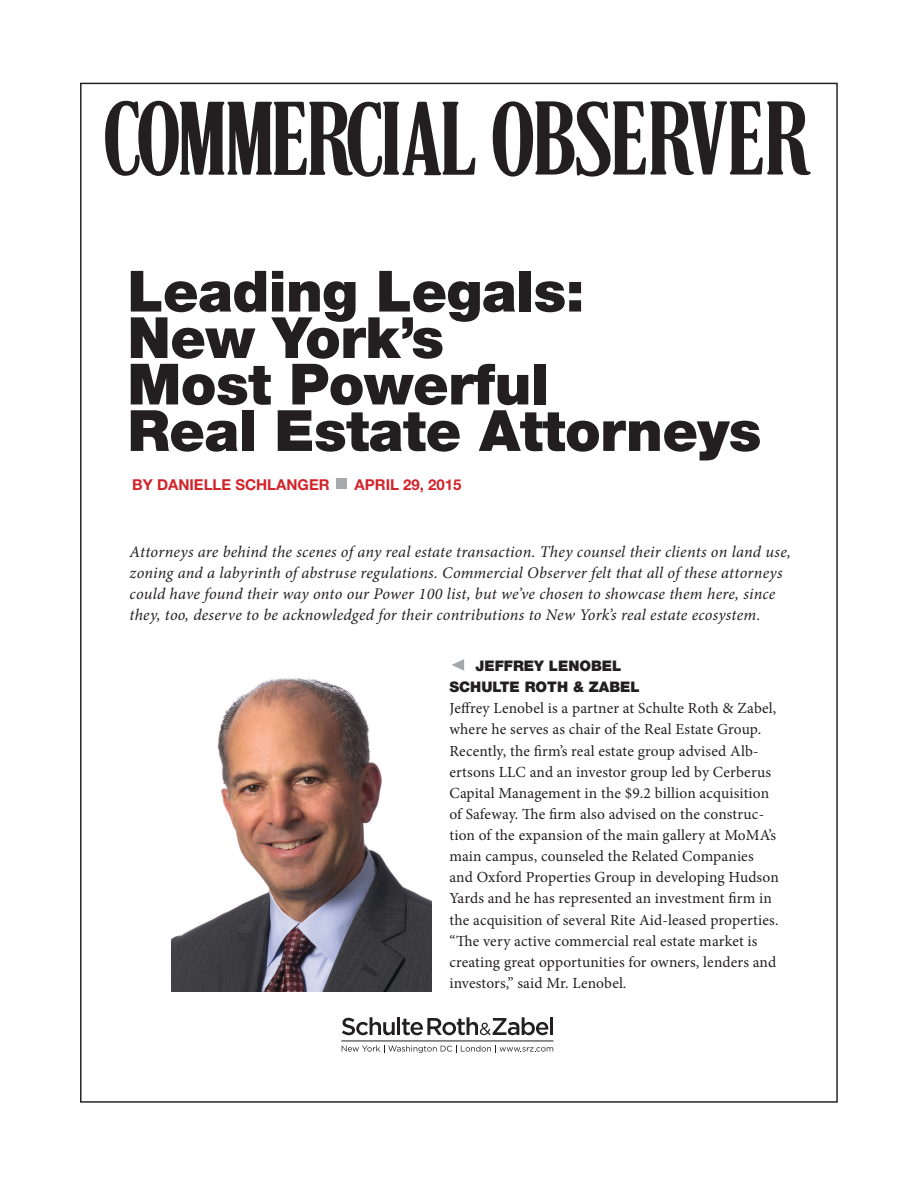
<style>
.page{position:relative;width:918px;height:1188px;background:#fff}
.page>*{position:absolute;margin:0;border:0;box-sizing:border-box;transform-origin:0 0}
.t1{font:900 57px/46.5px "Helvetica Neue LT Std";letter-spacing:-.01em;color:#231f20}
.t2{font:italic 16.2px/21.1px "Minion Pro";letter-spacing:.01em;color:#231f20}
.t3{font:15.45px/21.1px "Minion Pro";letter-spacing:.005em;color:#231f20}
.Normal__Web{font:700 15px "Helvetica Neue LT Std";color:#d2232a}
.Normal__Web-2{font:900 14.7px "Helvetica Neue LT Std";color:#231f20}
</style>
<div class="page">
<svg style="left:493px;top:101px;width:318px;height:76px"></svg>
<svg style="left:105px;top:101px;width:370px;height:76px"></svg>
<img style="left:171px;top:678px;width:261px;height:314px">
<svg style="left:452px;top:659px;width:12px;height:12px"></svg>
<div style="left:336px;top:478px;width:11px;height:11px;background:#a7a9ac"></div>
<hr style="left:341px;top:1041px;width:213px;height:1px;background:#231f20">
<svg style="left:342px;top:1045px;width:211px;height:8px"></svg>
<svg style="left:342px;top:1017px;width:53px;height:18px"></svg>
<hr style="left:397px;top:1017px;width:3px;height:18px;background:#231f20">
<svg style="left:402px;top:1017px;width:146px;height:18px"></svg>
<hr style="left:550px;top:1017px;width:3px;height:18px;background:#231f20">
<p class="t1" style="left:128px;top:268px;width:635px">Leading Legals:<br>New York’s<br>Most Powerful<br>Real Estate Attorneys</p>
<p class="Normal__Web" style="left:132px;top:475px;width:199px">BY DANIELLE SCHLANGER</p>
<p class="Normal__Web" style="left:355px;top:475px;width:108px">APRIL 29, 2015</p>
<p class="t2" style="left:130px;top:541px;width:663px">Attorneys are behind the scenes of any real estate transaction. They counsel their clients on land use, zoning and a labyrinth of abstruse regulations. Commercial Observer felt that all of these attorneys could have found their way onto our Power 100 list, but we’ve chosen to showcase them here, since they, too, deserve to be acknowledged for their contributions to New York’s real estate ecosystem.</p>
<p class="Normal__Web-2" style="left:475px;top:657px;width:148px">JEFFREY LENOBEL</p>
<p class="Normal__Web-2" style="left:449px;top:678px;width:192px">SCHULTE ROTH &amp; ZABEL</p>
<p class="t3" style="left:449px;top:698px;width:331px">Jeffrey Lenobel is a partner at Schulte Roth &amp; Zabel, where he serves as chair of the Real Estate Group.<br>Recently, the firm’s real estate group advised Alb&shy;ertsons LLC and an investor group led by Cerberus Capital Management in the $9.2 billion acquisition of Safeway. The firm also advised on the construc&shy;tion of the expansion of the main gallery at MoMA’s main campus, counseled the Related Companies and Oxford Properties Group in developing Hudson Yards and he has represented an investment firm in the acquisition of several Rite Aid-leased properties. “The very active commercial real estate market is creating great opportunities for owners, lenders and investors,” said Mr. Lenobel.</p>
</div>
